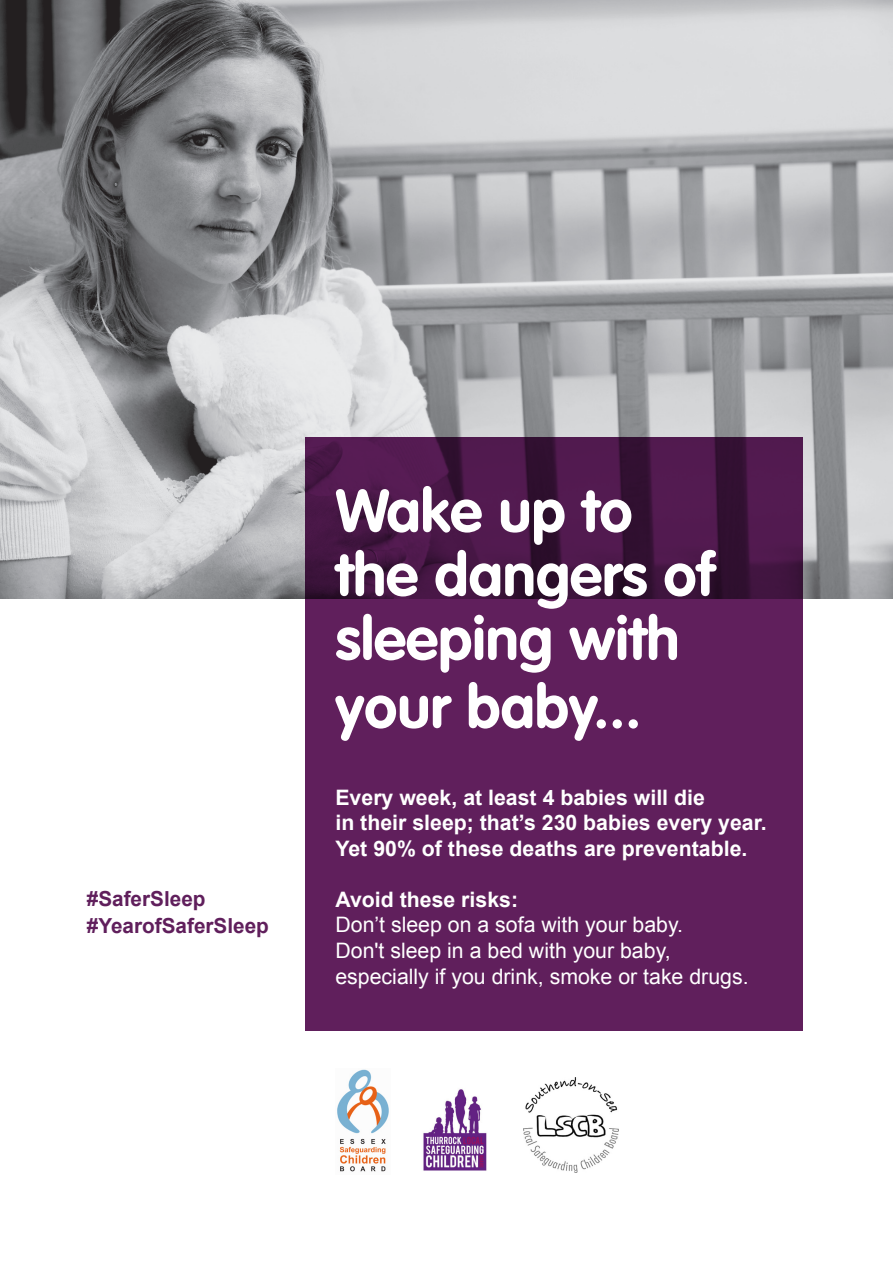
<style>
.page{position:relative;width:893px;height:1263px;background:#fff}
.page>*{position:absolute;margin:0;border:0;box-sizing:border-box;transform-origin:0 0}
.t1{font:700 59.7px/65.2px "VAG Rounded Std";color:#fff}
.t2{font:700 21.3px/25.5px "Arial";color:#fff}
.t3{font:21.3px/25.5px "Arial";color:#fff}
.t4{font:700 20.7px "Arial";color:#601f5c}
</style>
<div class="page">
<img style="left:0;top:0;width:893px;height:598px">
<svg style="left:305px;top:437px;width:497px;height:593px;fill:#601f5c"></svg>
<img style="left:337px;top:1069px;width:52px;height:103px">
<img style="left:423px;top:1089px;width:64px;height:82px">
<img style="left:524px;top:1078px;width:94px;height:95px">
<p class="t4" style="left:87px;top:885px;width:120px">#SaferSleep</p>
<p class="t4" style="left:87px;top:912px;width:184px">#YearofSaferSleep</p>
<p class="t1" style="left:335px;top:480px;width:380px">Wake up to the dangers of sleeping with your baby...</p>
<p class="t2" style="left:335px;top:785px;width:433px">Every week, at least 4 babies will die<br>in their sleep; that’s 230 babies every year.<br>Yet 90% of these deaths are preventable.</p>
<p class="t2" style="left:335px;top:887px;width:184px">Avoid these risks:</p>
<p class="t3" style="left:335px;top:912px;width:349px">Don’t sleep on a sofa with your baby.</p>
<p class="t3" style="left:335px;top:938px;width:415px">Don't sleep in a bed with your baby, especially if you drink, smoke or take drugs.</p>
</div>
